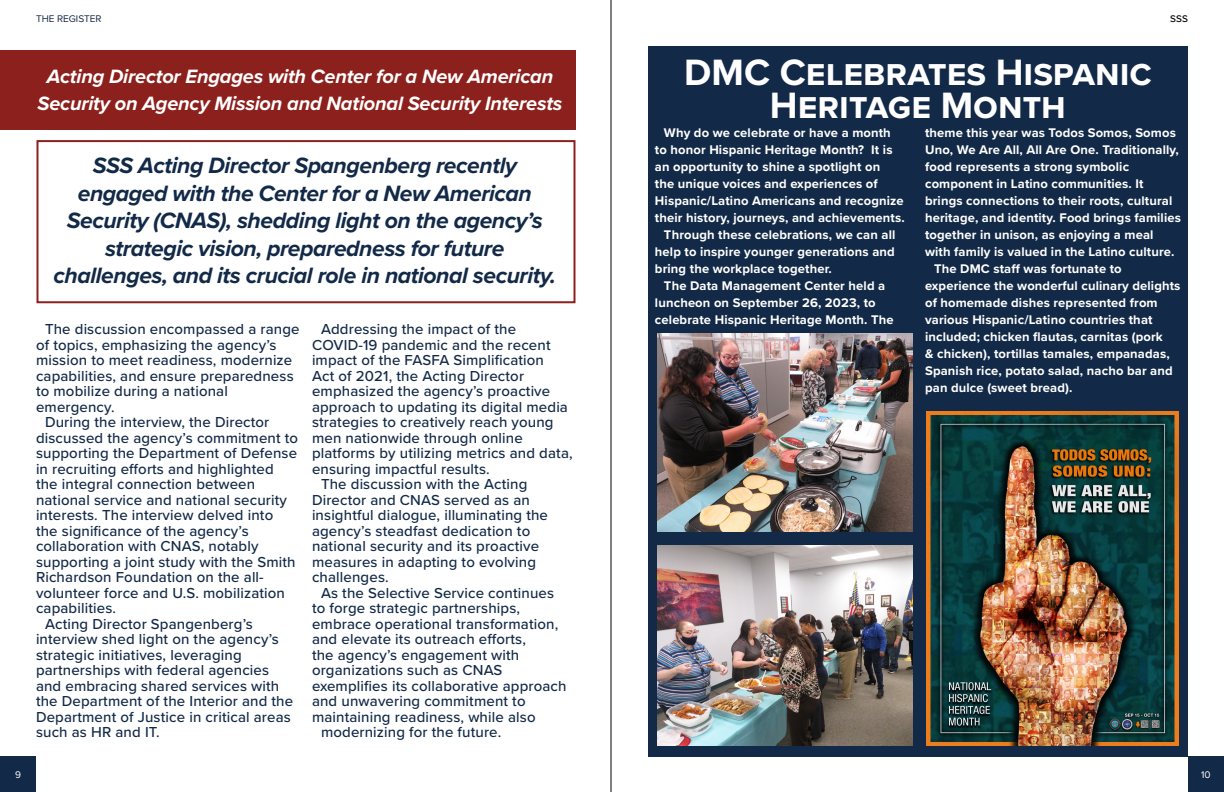
<style>
.page{position:relative;width:1224px;height:792px;background:#fff}
.page>*{position:absolute;margin:0;border:0;box-sizing:border-box;transform-origin:0 0}
.t1{font:700 38px/33px "Proxima Nova";color:#fff;text-align:center}
.t2{font:italic 700 23px/27.6px "Proxima Nova";letter-spacing:-.02em;color:#122947;text-align:center}
.t3{font:italic 700 20px/27px "Proxima Nova";letter-spacing:-.01em;color:#fff;text-align:center}
.t4{font:500 15px "Proxima Nova";letter-spacing:.01em;color:#122947}
.t5{font:700 13px "Proxima Nova";letter-spacing:.01em;color:#fff}
.t6{font:10px "Proxima Nova";color:#122947}
.t7{font:10px "Proxima Nova";color:#fff}
.t8{font:500 10px "Proxima Nova";color:#000}
</style>
<div class="page">
<div style="left:1188px;top:756px;width:36px;height:36px;background:#122947"></div>
<div style="left:0;top:756px;width:36px;height:36px;background:#122947"></div>
<hr style="left:611px;top:0;width:1px;height:792px;background:#000">
<div style="left:0;top:50px;width:576px;height:79px;background:#8c201c"></div>
<div style="left:36px;top:140px;width:540px;height:163px;border:2px solid #8c201c"></div>
<div style="left:648px;top:46px;width:540px;height:710px;background:#122947"></div>
<img style="left:658px;top:333px;width:255px;height:199px">
<img style="left:658px;top:545px;width:255px;height:200px">
<img style="left:926px;top:411px;width:253px;height:334px">
<p class="t7" style="left:15px;top:767px;width:7px">9</p>
<p class="t6" style="left:36px;top:11px;width:67px">THE REGISTER</p>
<p class="t8" style="left:1170px;top:11px;width:19px">SSS</p>
<h3 class="t3" style="left:38px;top:62px;width:526px">Acting Director Engages with Center for a New American<br>Security on Agency Mission and National Security Interests</h3>
<h2 class="t2" style="left:54px;top:151px;width:504px">SSS Acting Director Spangenberg recently engaged with the Center for a New American Security (CNAS), shedding light on the agency’s strategic vision, preparedness for future challenges, and its crucial role in national security.</h2>
<p class="t4" style="left:45px;top:318px;width:256px">The discussion encompassed a range</p>
<p class="t4" style="left:36px;top:334px;width:242px">of topics, emphasizing the agency’s</p>
<p class="t4" style="left:36px;top:349px;width:258px">mission to meet readiness, modernize</p>
<p class="t4" style="left:36px;top:365px;width:259px">capabilities, and ensure preparedness</p>
<p class="t4" style="left:36px;top:380px;width:193px">to mobilize during a national</p>
<p class="t4" style="left:36px;top:396px;width:80px">emergency.</p>
<p class="t4" style="left:45px;top:411px;width:226px">During the interview, the Director</p>
<p class="t4" style="left:36px;top:427px;width:264px">discussed the agency’s commitment to</p>
<p class="t4" style="left:36px;top:442px;width:263px">supporting the Department of Defense</p>
<p class="t4" style="left:36px;top:458px;width:239px">in recruiting efforts and highlighted</p>
<p class="t4" style="left:36px;top:473px;width:221px">the integral connection between</p>
<p class="t4" style="left:36px;top:489px;width:252px">national service and national security</p>
<p class="t4" style="left:36px;top:504px;width:239px">interests. The interview delved into</p>
<p class="t4" style="left:36px;top:520px;width:214px">the significance of the agency’s</p>
<p class="t4" style="left:36px;top:535px;width:224px">collaboration with CNAS, notably</p>
<p class="t4" style="left:36px;top:551px;width:261px">supporting a joint study with the Smith</p>
<p class="t4" style="left:36px;top:566px;width:229px">Richardson Foundation on the all-</p>
<p class="t4" style="left:36px;top:582px;width:250px">volunteer force and U.S. mobilization</p>
<p class="t4" style="left:36px;top:597px;width:82px">capabilities.</p>
<p class="t4" style="left:45px;top:613px;width:209px">Acting Director Spangenberg’s</p>
<p class="t4" style="left:36px;top:628px;width:244px">interview shed light on the agency’s</p>
<p class="t4" style="left:36px;top:644px;width:207px">strategic initiatives, leveraging</p>
<p class="t4" style="left:36px;top:659px;width:235px">partnerships with federal agencies</p>
<p class="t4" style="left:36px;top:675px;width:245px">and embracing shared services with</p>
<p class="t4" style="left:36px;top:690px;width:259px">the Department of the Interior and the</p>
<p class="t4" style="left:36px;top:706px;width:256px">Department of Justice in critical areas</p>
<p class="t4" style="left:36px;top:721px;width:125px">such as HR and IT.</p>
<p class="t4" style="left:321px;top:318px;width:197px">Addressing the impact of the</p>
<p class="t4" style="left:312px;top:334px;width:240px">COVID-19 pandemic and the recent</p>
<p class="t4" style="left:312px;top:349px;width:234px">impact of the FASFA Simplification</p>
<p class="t4" style="left:312px;top:364px;width:214px">Act of 2021, the Acting Director</p>
<p class="t4" style="left:312px;top:380px;width:240px">emphasized the agency’s proactive</p>
<p class="t4" style="left:312px;top:395px;width:257px">approach to updating its digital media</p>
<p class="t4" style="left:312px;top:411px;width:243px">strategies to creatively reach young</p>
<p class="t4" style="left:312px;top:426px;width:212px">men nationwide through online</p>
<p class="t4" style="left:312px;top:442px;width:262px">platforms by utilizing metrics and data,</p>
<p class="t4" style="left:312px;top:457px;width:179px">ensuring impactful results.</p>
<p class="t4" style="left:321px;top:473px;width:208px">The discussion with the Acting</p>
<p class="t4" style="left:312px;top:488px;width:219px">Director and CNAS served as an</p>
<p class="t4" style="left:312px;top:504px;width:238px">insightful dialogue, illuminating the</p>
<p class="t4" style="left:312px;top:519px;width:220px">agency’s steadfast dedication to</p>
<p class="t4" style="left:312px;top:535px;width:229px">national security and its proactive</p>
<p class="t4" style="left:312px;top:550px;width:226px">measures in adapting to evolving</p>
<p class="t4" style="left:312px;top:566px;width:78px">challenges.</p>
<p class="t4" style="left:321px;top:581px;width:235px">As the Selective Service continues</p>
<p class="t4" style="left:312px;top:597px;width:210px">to forge strategic partnerships,</p>
<p class="t4" style="left:312px;top:612px;width:248px">embrace operational transformation,</p>
<p class="t4" style="left:312px;top:628px;width:215px">and elevate its outreach efforts,</p>
<p class="t4" style="left:312px;top:643px;width:209px">the agency’s engagement with</p>
<p class="t4" style="left:312px;top:659px;width:192px">organizations such as CNAS</p>
<p class="t4" style="left:312px;top:674px;width:256px">exemplifies its collaborative approach</p>
<p class="t4" style="left:312px;top:690px;width:215px">and unwavering commitment to</p>
<p class="t4" style="left:312px;top:705px;width:225px">maintaining readiness, while also</p>
<p class="t4" style="left:321px;top:721px;width:182px">modernizing for the future.</p>
<h1 class="t1" style="left:684px;top:55px;width:469px">DMC Celebrates Hispanic<br>Heritage Month</h1>
<p class="t5" style="left:664px;top:123px;width:228px">Why do we celebrate or have a month</p>
<p class="t5" style="left:655px;top:140px;width:239px">to honor Hispanic Heritage Month? It is</p>
<p class="t5" style="left:655px;top:157px;width:227px">an opportunity to shine a spotlight on</p>
<p class="t5" style="left:655px;top:174px;width:224px">the unique voices and experiences of</p>
<p class="t5" style="left:655px;top:191px;width:250px">Hispanic/Latino Americans and recognize</p>
<p class="t5" style="left:655px;top:208px;width:251px">their history, journeys, and achievements.</p>
<p class="t5" style="left:664px;top:225px;width:233px">Through these celebrations, we can all</p>
<p class="t5" style="left:655px;top:242px;width:241px">help to inspire younger generations and</p>
<p class="t5" style="left:655px;top:259px;width:178px">bring the workplace together.</p>
<p class="t5" style="left:664px;top:276px;width:223px">The Data Management Center held a</p>
<p class="t5" style="left:655px;top:293px;width:222px">luncheon on September 26, 2023, to</p>
<p class="t5" style="left:655px;top:310px;width:240px">celebrate Hispanic Heritage Month. The</p>
<p class="t5" style="left:925px;top:123px;width:252px">theme this year was Todos Somos, Somos</p>
<p class="t5" style="left:925px;top:140px;width:255px">Uno, We Are All, All Are One. Traditionally,</p>
<p class="t5" style="left:925px;top:157px;width:206px">food represents a strong symbolic</p>
<p class="t5" style="left:925px;top:174px;width:220px">component in Latino communities. It</p>
<p class="t5" style="left:925px;top:191px;width:249px">brings connections to their roots, cultural</p>
<p class="t5" style="left:925px;top:208px;width:257px">heritage, and identity. Food brings families</p>
<p class="t5" style="left:925px;top:225px;width:230px">together in unison, as enjoying a meal</p>
<p class="t5" style="left:925px;top:242px;width:251px">with family is valued in the Latino culture.</p>
<p class="t5" style="left:934px;top:259px;width:189px">The DMC staff was fortunate to</p>
<p class="t5" style="left:925px;top:276px;width:257px">experience the wonderful culinary delights</p>
<p class="t5" style="left:925px;top:293px;width:234px">of homemade dishes represented from</p>
<p class="t5" style="left:925px;top:310px;width:229px">various Hispanic/Latino countries that</p>
<p class="t5" style="left:925px;top:327px;width:239px">included; chicken flautas, carnitas (pork</p>
<p class="t5" style="left:925px;top:344px;width:246px">&amp; chicken), tortillas tamales, empanadas,</p>
<p class="t5" style="left:925px;top:361px;width:249px">Spanish rice, potato salad, nacho bar and</p>
<p class="t5" style="left:925px;top:378px;width:149px">pan dulce (sweet bread).</p>
<p class="t7" style="left:1201px;top:767px;width:11px">10</p>
</div>
